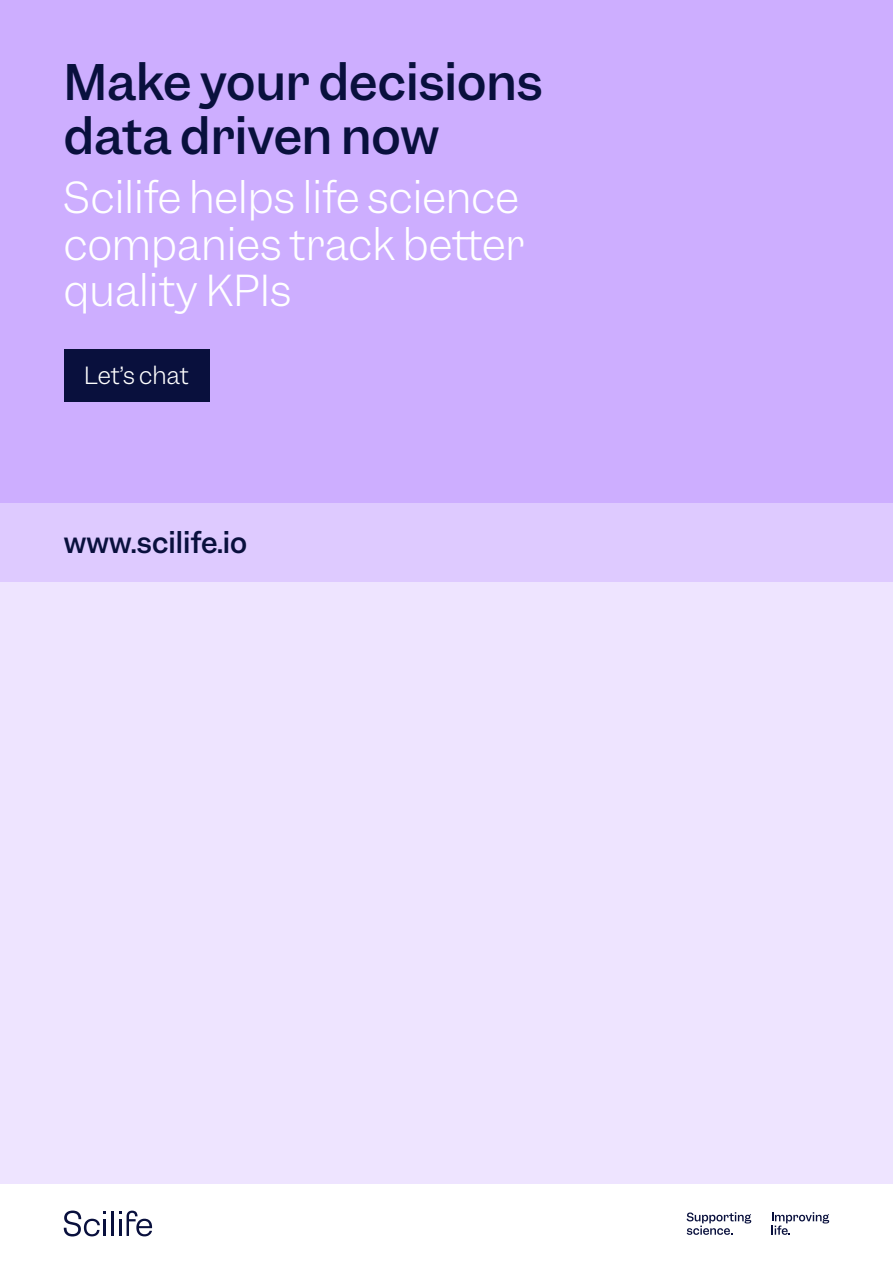
<style>
.page{position:relative;width:893px;height:1263px;background:#fff}
.page>*{position:absolute;margin:0;border:0;box-sizing:border-box;transform-origin:0 0}
.t1{font:500 46.5px/54px "Garnett";color:#09103d}
.t2{font:300 40.5px/46.5px "Garnett";color:#fff}
.t3{font:500 27px "Garnett";color:#09103d}
.t4{font:300 22.5px "Garnett";color:#fff}
</style>
<div class="page">
<div style="left:0;top:578px;width:893px;height:685px;background:#eee4ff"></div>
<div style="left:0;top:1184px;width:893px;height:79px;background:#fff"></div>
<svg style="left:687px;top:1212px;width:64px;height:23px"></svg>
<svg style="left:772px;top:1212px;width:57px;height:23px"></svg>
<hr style="left:111px;top:1211px;width:3px;height:25px;background:#09103d">
<svg style="left:119px;top:1219px;width:2px;height:17px"></svg>
<svg style="left:127px;top:1210px;width:25px;height:26px"></svg>
<svg style="left:64px;top:1210px;width:42px;height:26px"></svg>
<div style="left:0;top:0;width:893px;height:503px;background:#cdaeff"></div>
<div style="left:0;top:503px;width:893px;height:79px;background:#decaff"></div>
<div style="left:64px;top:349px;width:145px;height:52px;background:#09103d"></div>
<p class="t1" style="left:64px;top:56px;width:481px">Make your decisions data driven now</p>
<p class="t2" style="left:64px;top:175px;width:462px">Scilife helps life science companies track better quality KPIs</p>
<p class="t4" style="left:84px;top:361px;width:106px">Let’s chat</p>
<p class="t3" style="left:64px;top:525px;width:185px">www.scilife.io</p>
</div>
